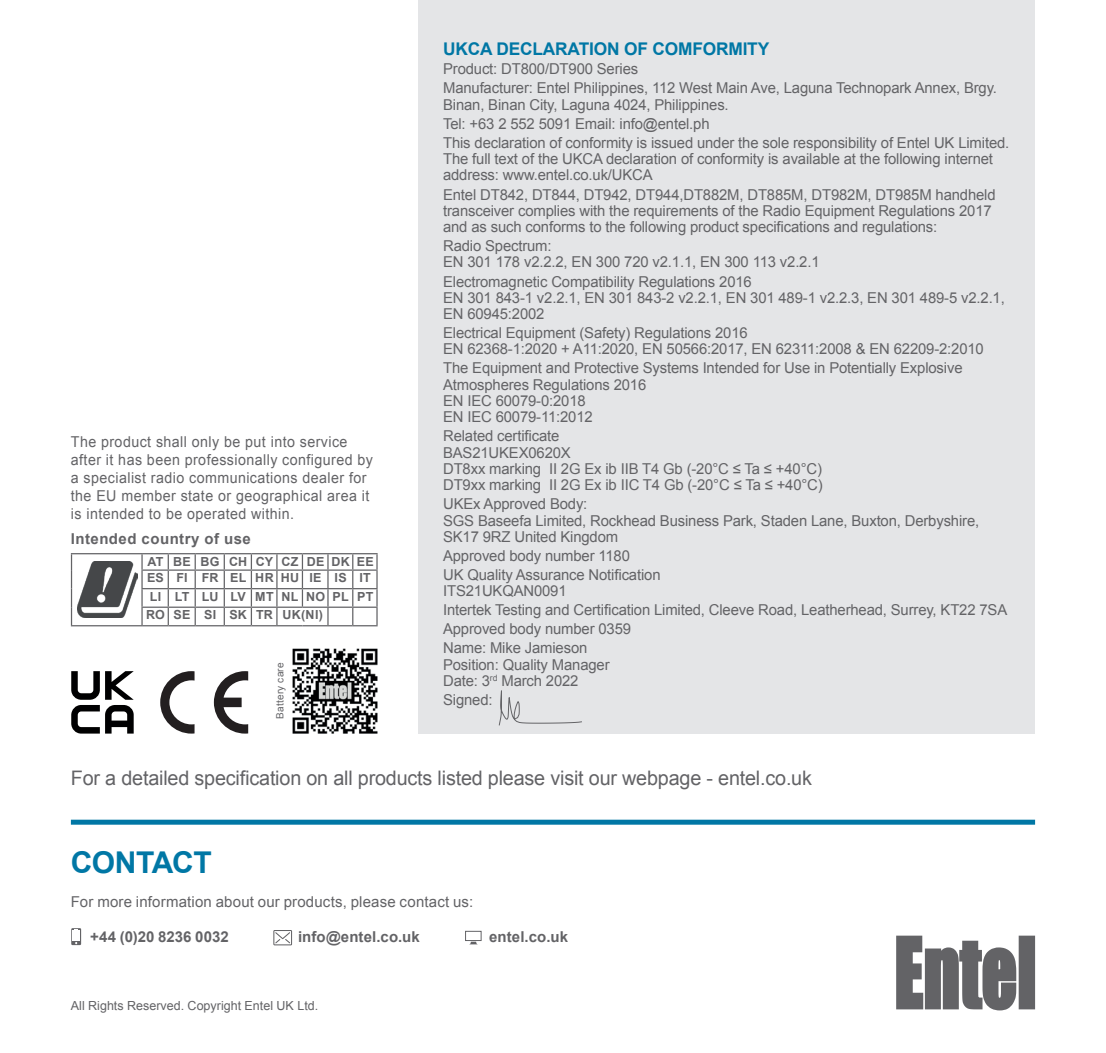
<style>
.page{position:relative;width:1106px;height:1053px;background:#fff}
.page>*{position:absolute;margin:0;border:0;box-sizing:border-box;transform-origin:0 0}
.t1{font:700 30px "Arial";letter-spacing:-.02em;color:#0077a5}
.t2{font:20px "Arial";letter-spacing:-.01em;color:#636366}
.t3{font:700 17.5px "Arial";letter-spacing:-.01em;color:#0077a5}
.t4{font:15px/16.2px "Arial";letter-spacing:-.01em;color:#636366}
.t5{font:15px/18px "Arial";letter-spacing:.03em;color:#636366;scale:.95 1}
.t6{font:15px "Arial";letter-spacing:.01em;color:#636366}
.t7{font:700 15px "Arial";letter-spacing:.01em;color:#636366}
.t8{font:700 15px "Arial";letter-spacing:.03em;color:#636366}
.t9{font:700 12.5px/16.5px "Arial";letter-spacing:.025em;color:#636366}
.t10{font:12.5px "Arial";color:#636366}
.t11{font:10px "Arial";letter-spacing:.02em;color:#636366}
</style>
<div class="page">
<div style="left:71px;top:819px;width:964px;height:5px;background:#0077a5"></div>
<div style="left:273px;top:929px;width:19px;height:16px;border:1px solid #636366"></div>
<svg style="left:274px;top:931px;width:17px;height:13px"></svg>
<div style="left:465px;top:930px;width:16px;height:10px;border:1px solid #636366"></div>
<svg style="left:470px;top:941px;width:7px;height:3px"></svg>
<svg style="left:71px;top:928px;width:10px;height:17px"></svg>
<div style="left:72px;top:930px;width:8px;height:10px;background:#fff"></div>
<svg style="left:896px;top:935px;width:139px;height:75px"></svg>
<hr style="left:71px;top:553px;width:71px;height:1px;background:#636366">
<svg style="left:71px;top:554px;width:1px;height:71px"></svg>
<hr style="left:71px;top:625px;width:71px;height:1px;background:#636366">
<svg style="left:141px;top:553px;width:236px;height:73px"></svg>
<img style="left:78px;top:561px;width:60px;height:56px">
<div style="left:418px;top:0;width:617px;height:733px;background:#e4e5e7"></div>
<svg style="left:498px;top:690px;width:84px;height:36px"></svg>
<svg style="left:160px;top:671px;width:34px;height:62px"></svg>
<svg style="left:214px;top:671px;width:34px;height:62px"></svg>
<svg style="left:71px;top:671px;width:63px;height:28px"></svg>
<svg style="left:71px;top:705px;width:63px;height:28px"></svg>
<img style="left:292px;top:648px;width:86px;height:86px">
<p class="t5" style="left:71px;top:433px;width:319px">The product shall only be put into service after it has been professionally configured by a specialist radio communications dealer for the EU member state or geographical area it is intended to be operated within.</p>
<p class="t8" style="left:71px;top:529px;width:181px">Intended country of use</p>
<p class="t9" style="left:147px;top:553px;width:228px">AT BE BG CH CY CZ DE DK EE<br>ES FI FR EL HR HU IE IS IT</p>
<p class="t9" style="left:146px;top:587px;width:229px;line-height:18.5px;text-indent:4px">LI LT LU LV MT NL NO PL PT<br>RO SE SI SK TR UK(NI)</p>
<p class="t11" style="left:273px;top:718px;width:58px;rotate:-90deg">Battery care</p>
<p class="t3" style="left:443px;top:38px;width:328px">UKCA DECLARATION OF COMFORMITY</p>
<p class="t4" style="left:443px;top:60px;width:555px;line-height:19px">Product: DT800/DT900 Series<br>Manufacturer: Entel Philippines, 112 West Main Ave, Laguna Technopark Annex, Brgy.</p>
<p class="t4" style="left:443px;top:95px;width:568px;line-height:19px">Binan, Binan City, Laguna 4024, Philippines.<br>Tel: +63 2 552 5091 Email: info@entel.ph<br>This declaration of conformity is issued under the sole responsibility of Entel UK Limited.</p>
<p class="t4" style="left:443px;top:151px;width:551px">The full text of the UKCA declaration of conformity is available at the following internet address: www.entel.co.uk/UKCA</p>
<p class="t4" style="left:443px;top:186px;width:554px">Entel DT842, DT844, DT942, DT944,DT882M, DT885M, DT982M, DT985M handheld transceiver complies with the requirements of the Radio Equipment Regulations 2017 and as such conforms to the following product specifications and regulations:</p>
<p class="t4" style="left:443px;top:238px;width:378px">Radio Spectrum:<br>EN 301 178 v2.2.2, EN 300 720 v2.1.1, EN 300 113 v2.2.1</p>
<p class="t4" style="left:443px;top:273px;width:563px">Electromagnetic Compatibility Regulations 2016<br>EN 301 843-1 v2.2.1, EN 301 843-2 v2.2.1, EN 301 489-1 v2.2.3, EN 301 489-5 v2.2.1,<br>EN 60945:2002</p>
<p class="t4" style="left:443px;top:325px;width:542px">Electrical Equipment (Safety) Regulations 2016<br>EN 62368-1:2020 + A11:2020, EN 50566:2017, EN 62311:2008 &amp; EN 62209-2:2010</p>
<p class="t4" style="left:443px;top:360px;width:521px">The Equipment and Protective Systems Intended for Use in Potentially Explosive Atmospheres Regulations 2016<br>EN IEC 60079-0:2018<br>EN IEC 60079-11:2012</p>
<p class="t4" style="left:443px;top:428px;width:381px">Related certificate<br>BAS21UKEX0620X<br>DT8xx marking II 2G Ex ib IIB T4 Gb (-20°C ≤ Ta ≤ +40°C)<br>DT9xx marking II 2G Ex ib IIC T4 Gb (-20°C ≤ Ta ≤ +40°C)</p>
<p class="t4" style="left:443px;top:496px;width:537px">UKEx Approved Body:<br>SGS Baseefa Limited, Rockhead Business Park, Staden Lane, Buxton, Derbyshire,<br>SK17 9RZ United Kingdom</p>
<p class="t4" style="left:443px;top:546px;width:219px;line-height:19px">Approved body number 1180<br>UK Quality Assurance Notification</p>
<p class="t4" style="left:443px;top:581px;width:565px;line-height:19px">ITS21UKQAN0091<br>Intertek Testing and Certification Limited, Cleeve Road, Leatherhead, Surrey, KT22 7SA Approved body number 0359<br>Name: Mike Jamieson</p>
<p class="t4" style="left:443px;top:656px;width:168px">Position: Quality Manager<br>Date: 3<sup>rd</sup> March 2022</p>
<p class="t4" style="left:443px;top:691px;width:51px">Signed:</p>
<h2 class="t2" style="left:71px;top:764px;width:742px">For a detailed specification on all products listed please visit our webpage - entel.co.uk</h2>
<h1 class="t1" style="left:71px;top:842px;width:142px">CONTACT</h1>
<p class="t6" style="left:71px;top:892px;width:404px">For more information about our products, please contact us:</p>
<p class="t7" style="left:90px;top:926px;width:140px">+44 (0)20 8236 0032</p>
<p class="t7" style="left:298px;top:926px;width:123px">info@entel.co.uk</p>
<p class="t7" style="left:489px;top:926px;width:80px">entel.co.uk</p>
<p class="t10" style="left:71px;top:997px;width:249px">All Rights Reserved. Copyright Entel UK Ltd.</p>
</div>
